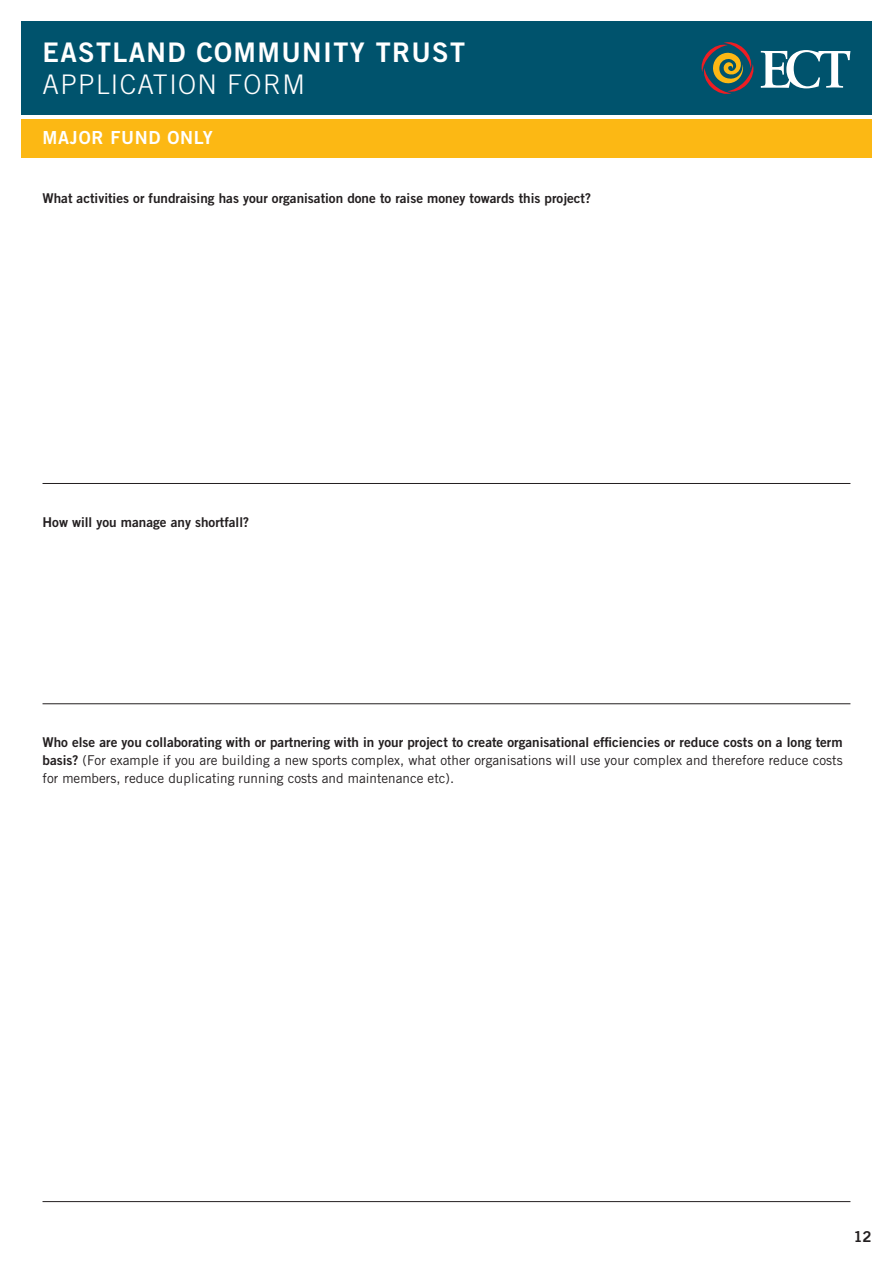
<style>
.page{position:relative;width:893px;height:1263px;background:#fff}
.page>*{position:absolute;margin:0;border:0;box-sizing:border-box;transform-origin:0 0}
.t1{font:27px "Trade Gothic Bold Two";letter-spacing:.05em;color:#fff}
.t2{font:300 27px "Trade Gothic";letter-spacing:.05em;color:#fff}
.t3{font:18px "Trade Gothic Bold Two";letter-spacing:.04em;color:#fff}
.t4{font:15px "Trade Gothic Bold Two";color:#231f20}
.Question_-_sub{font:13.5px/18px "Trade Gothic";color:#231f20;text-align:justify}
.Question_-_sub-2{font:13.5px "Trade Gothic Bold Two";color:#231f20}
.s1{font-family:"Trade Gothic Bold Two"}
</style>
<div class="page">
<div style="left:21px;top:21px;width:851px;height:94px;background:#00536d"></div>
<svg style="left:761px;top:50px;width:89px;height:38px"></svg>
<svg style="left:701px;top:42px;width:53px;height:52px"></svg>
<hr style="left:43px;top:483px;width:807px;height:1px;background:#231f20">
<hr style="left:43px;top:703px;width:807px;height:1px;background:#231f20">
<hr style="left:43px;top:1201px;width:807px;height:1px;background:#231f20">
<div style="left:21px;top:119px;width:851px;height:38px;background:#fcb814"></div>
<p class="t1" style="left:43px;top:36px;width:424px">EASTLAND COMMUNITY TRUST</p>
<p class="t2" style="left:43px;top:68px;width:264px">APPLICATION FORM</p>
<p class="t3" style="left:43px;top:126px;width:172px">MAJOR FUND ONLY</p>
<p class="Question_-_sub-2" style="left:43px;top:190px;width:550px">What activities or fundraising has your organisation done to raise money towards this project?</p>
<p class="Question_-_sub-2" style="left:43px;top:514px;width:208px">How will you manage any shortfall?</p>
<p class="Question_-_sub" style="left:43px;top:733px;width:802px"><span class="s1">Who else are you collaborating with or partnering with in your project to create organisational efficiencies or reduce costs on a long term basis?</span> (For example if you are building a new sports complex, what other organisations will use your complex and therefore reduce costs for members, reduce duplicating running costs and maintenance etc).</p>
<p class="t4" style="left:853px;top:1227px;width:20px">12</p>
</div>
